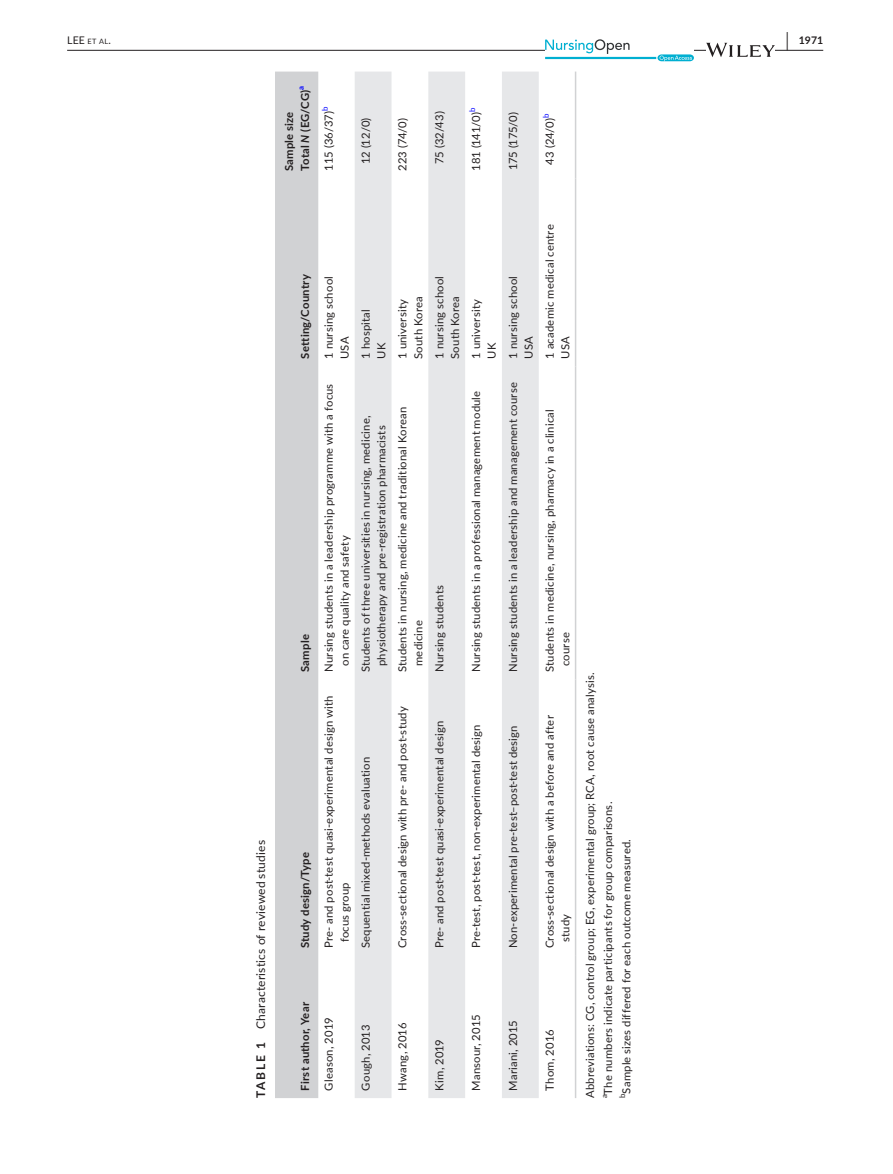
<style>
.page{position:relative;width:893px;height:1174px;background:#fff}
.page>*{position:absolute;margin:0;border:0;box-sizing:border-box;transform-origin:0 0}
.t1{font:700 19.5px "Lato";color:#231f20;scale:.48 1}
.t2{font:12px "Lato";letter-spacing:.015em;color:#231f20}
.t3{font:11.25px/15.8px "Lato";letter-spacing:.015em;color:#231f20}
.t4{font:700 11.25px/15.8px "Lato";letter-spacing:.02em;color:#231f20}
.t5{font:10.5px "Lato";color:#231f20}
.t6{font:700 10.5px "Lato";color:#231f20}
.t7{font:7.8px "Lato";color:#00f}
.t8{font:7.8px "Lato";color:#231f20}
.t9{font:700 7.8px "Lato";color:#00f}
.s1{font-size:7.35px}
.s2{font-style:italic}
.s3{font-weight:700}
</style>
<div class="page">
<hr style="left:67px;top:50px;width:756px;height:1px;background:#231f20">
<svg style="left:545px;top:39px;width:149px;height:22px"></svg>
<svg style="left:706px;top:43px;width:69px;height:14px"></svg>
<div style="left:275px;top:72px;width:43px;height:1026px;background:#d1d2d4"></div>
<svg style="left:355px;top:72px;width:184px;height:1026px;fill:#e6e7e9"></svg>
<hr style="left:575px;top:955px;width:1px;height:143px;background:#d1d2d4">
<hr style="left:575px;top:679px;width:1px;height:276px;background:#d1d2d4">
<hr style="left:575px;top:366px;width:1px;height:313px;background:#d1d2d4">
<hr style="left:575px;top:179px;width:1px;height:187px;background:#d1d2d4">
<hr style="left:575px;top:72px;width:1px;height:107px;background:#d1d2d4">
<h1 class="t1" style="left:786px;top:25px;width:7px">|</h1>
<p class="t5" style="left:67px;top:33px;width:45px">LEE <span class="s1">et al</span>.</p>
<p class="t6" style="left:799px;top:33px;width:26px">1971</p>
<p class="t9" style="left:295px;top:90px;width:5px;rotate:-90deg">a</p>
<p class="t4" style="left:281px;top:171px;width:83px;rotate:-90deg">Sample size<br>Total <span class="s2">N</span> (EG/CG)</p>
<p class="t7" style="left:319px;top:111px;width:6px;rotate:-90deg">b</p>
<p class="t3" style="left:320px;top:171px;width:61px;rotate:-90deg">115 (36/37)</p>
<p class="t3" style="left:357px;top:164px;width:48px;rotate:-90deg">12 (12/0)</p>
<p class="t3" style="left:394px;top:171px;width:55px;rotate:-90deg">223 (74/0)</p>
<p class="t3" style="left:431px;top:164px;width:55px;rotate:-90deg">75 (32/43)</p>
<p class="t7" style="left:467px;top:112px;width:6px;rotate:-90deg">b</p>
<p class="t3" style="left:468px;top:171px;width:60px;rotate:-90deg">181 (141/0)</p>
<p class="t3" style="left:505px;top:170px;width:60px;rotate:-90deg">175 (175/0)</p>
<p class="t7" style="left:540px;top:118px;width:6px;rotate:-90deg">b</p>
<p class="t3" style="left:541px;top:165px;width:48px;rotate:-90deg">43 (24/0)</p>
<p class="t2" style="left:252px;top:1098px;width:259px;rotate:-90deg"><span class="s3">TABLE 1</span> Characteristics of reviewed studies</p>
<p class="t4" style="left:297px;top:359px;width:86px;rotate:-90deg">Setting/Country</p>
<p class="t4" style="left:297px;top:672px;width:39px;rotate:-90deg">Sample</p>
<p class="t4" style="left:297px;top:948px;width:98px;rotate:-90deg">Study design/Type</p>
<p class="t3" style="left:320px;top:359px;width:84px;rotate:-90deg">1 nursing school<br>USA</p>
<p class="t3" style="left:320px;top:666px;width:284px;text-indent:-6px;rotate:-90deg">Nursing students in a leadership programme with a focus on care quality and safety</p>
<p class="t3" style="left:320px;top:942px;width:248px;text-indent:-6px;rotate:-90deg">Pre- and post-test quasi-experimental design with focus group</p>
<p class="t3" style="left:357px;top:359px;width:51px;rotate:-90deg">1 hospital<br>UK</p>
<p class="t3" style="left:357px;top:672px;width:258px;text-align:center;rotate:-90deg">Students of three universities in nursing, medicine, physiotherapy and pre-registration pharmacists</p>
<p class="t3" style="left:357px;top:948px;width:193px;rotate:-90deg">Sequential mixed-methods evaluation</p>
<p class="t3" style="left:394px;top:359px;width:64px;rotate:-90deg">1 university<br>South Korea</p>
<p class="t3" style="left:394px;top:666px;width:261px;text-indent:-6px;rotate:-90deg">Students in nursing, medicine and traditional Korean medicine</p>
<p class="t3" style="left:394px;top:948px;width:243px;rotate:-90deg">Cross-sectional design with pre- and post-study</p>
<p class="t3" style="left:431px;top:359px;width:84px;rotate:-90deg">1 nursing school<br>South Korea</p>
<p class="t3" style="left:431px;top:672px;width:88px;rotate:-90deg">Nursing students</p>
<p class="t3" style="left:468px;top:359px;width:61px;rotate:-90deg">1 university<br>UK</p>
<p class="t3" style="left:468px;top:672px;width:283px;rotate:-90deg">Nursing students in a professional management module</p>
<p class="t3" style="left:505px;top:359px;width:84px;rotate:-90deg">1 nursing school<br>USA</p>
<p class="t3" style="left:505px;top:672px;width:291px;rotate:-90deg">Nursing students in a leadership and management course</p>
<p class="t3" style="left:541px;top:359px;width:136px;rotate:-90deg">1 academic medical centre<br>USA</p>
<p class="t3" style="left:541px;top:666px;width:258px;text-indent:-6px;rotate:-90deg">Students in medicine, nursing, pharmacy in a clinical course</p>
<p class="t3" style="left:431px;top:948px;width:229px;rotate:-90deg">Pre- and post-test quasi-experimental design</p>
<p class="t3" style="left:468px;top:948px;width:225px;rotate:-90deg">Pre-test, post-test, non-experimental design</p>
<p class="t3" style="left:505px;top:948px;width:224px;rotate:-90deg">Non-experimental pre-test–post-test design</p>
<p class="t3" style="left:541px;top:942px;width:228px;text-indent:-6px;rotate:-90deg">Cross-sectional design with a before and after study</p>
<p class="t4" style="left:297px;top:1090px;width:90px;rotate:-90deg">First author, Year</p>
<p class="t3" style="left:320px;top:1090px;width:74px;rotate:-90deg">Gleason, 2019</p>
<p class="t3" style="left:357px;top:1090px;width:67px;rotate:-90deg">Gough, 2013</p>
<p class="t3" style="left:394px;top:1090px;width:69px;rotate:-90deg">Hwang, 2016</p>
<p class="t3" style="left:431px;top:1090px;width:53px;rotate:-90deg">Kim, 2019</p>
<p class="t3" style="left:468px;top:1090px;width:78px;rotate:-90deg">Mansour, 2015</p>
<p class="t3" style="left:505px;top:1090px;width:72px;rotate:-90deg">Mariani, 2015</p>
<p class="t3" style="left:541px;top:1090px;width:63px;rotate:-90deg">Thom, 2016</p>
<p class="t3" style="left:582px;top:1098px;width:427px;rotate:-90deg">Abbreviations: CG, control group; EG, experimental group; RCA, root cause analysis.</p>
<p class="t3" style="left:600px;top:1094px;width:294px;rotate:-90deg">The numbers indicate participants for group comparisons.</p>
<p class="t3" style="left:618px;top:1093px;width:256px;rotate:-90deg">Sample sizes differed for each outcome measured.</p>
<p class="t8" style="left:617px;top:1098px;width:6px;rotate:-90deg">b</p>
<p class="t8" style="left:599px;top:1098px;width:5px;rotate:-90deg">a</p>
</div>
